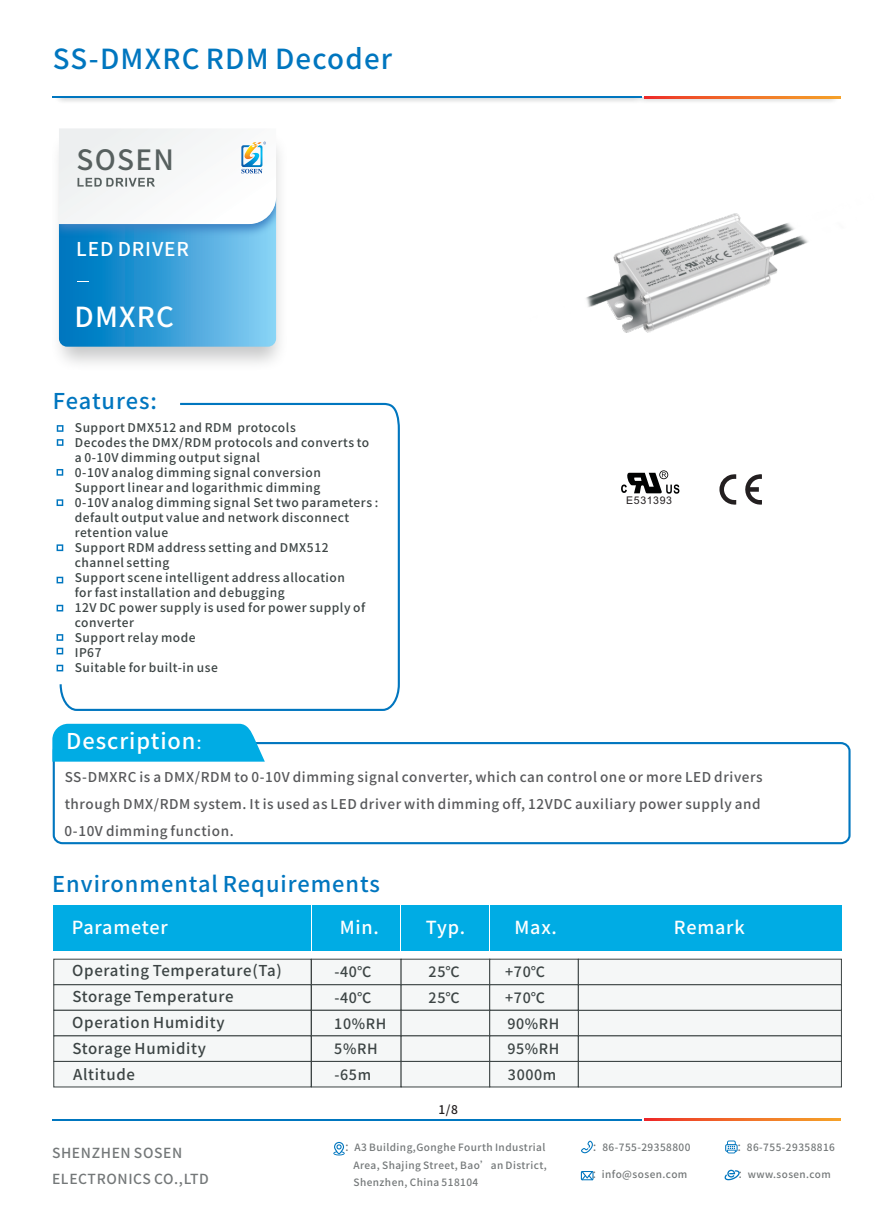
<style>
.page{position:relative;width:893px;height:1212px;background:#fff}
.page>*{position:absolute;margin:0;border:0;box-sizing:border-box;transform-origin:0 0}
.t1{font:500 27.9px "Source Han Sans CN";letter-spacing:.045em;color:#57605f}
.t2{font:500 27.6px "Source Han Sans CN";letter-spacing:.045em;color:#0076bf}
.t3{font:500 27.6px "Source Han Sans CN";letter-spacing:.045em;color:#fff}
.t4{font:500 21.75px "Source Han Sans CN";letter-spacing:.045em;color:#0076bf}
.t5{font:500 21.75px "Source Han Sans CN";letter-spacing:.045em;color:#fff}
.t6{font:500 19.05px "Source Han Sans CN";letter-spacing:.045em;color:#fff}
.t7{font:500 18px "Source Han Sans CN";letter-spacing:.045em;color:#fff}
.t8{font:500 15px/26px "Source Han Sans CN";letter-spacing:.045em;color:#3c4444}
.t9{font:500 14.25px/25.5px "Source Han Sans CN";letter-spacing:.045em;color:#3c4444}
.t10{font:500 13.8px/26.2px "Source Han Sans CN";letter-spacing:.045em;color:#747879}
.t11{font:500 13.5px/27.3px "Source Han Sans CN";letter-spacing:.045em;color:#57585a}
.t12{font:500 12px/15px "Source Han Sans CN";letter-spacing:.045em;color:#3c4444}
.t13{font:500 12px "Source Han Sans CN";color:#231f20}
.t14{font:10.5px "Arial";letter-spacing:.055em;color:#231f20}
.t15{font:500 10.05px/17.5px "Source Han Sans CN";letter-spacing:.045em;color:#747879}
.t16{font:500 9.9px "Source Han Sans CN";letter-spacing:.045em;color:#747879}
.s1{font-size:14.85px}
</style>
<div class="page">
<img style="left:58px;top:147px;width:222px;height:217px">
<img style="left:58px;top:98px;width:782px;height:4px">
<hr style="left:53px;top:97px;width:589px;height:1px;background:#0076bf">
<svg style="left:644px;top:97px;width:196px;height:1px"></svg>
<svg style="left:59px;top:128px;width:217px;height:219px"></svg>
<svg style="left:333px;top:1142px;width:12px;height:13px"></svg>
<svg style="left:581px;top:1140px;width:12px;height:13px"></svg>
<svg style="left:725px;top:1140px;width:13px;height:13px"></svg>
<svg style="left:724px;top:1170px;width:16px;height:10px"></svg>
<svg style="left:581px;top:1171px;width:12px;height:9px"></svg>
<hr style="left:53px;top:1119px;width:589px;height:1px;background:#0076bf">
<svg style="left:644px;top:1119px;width:196px;height:1px"></svg>
<svg style="left:57px;top:425px;width:2px;height:7px"></svg>
<svg style="left:57px;top:439px;width:2px;height:7px"></svg>
<svg style="left:59px;top:402px;width:341px;height:309px"></svg>
<svg style="left:57px;top:544px;width:6px;height:7px"></svg>
<svg style="left:57px;top:577px;width:6px;height:6px"></svg>
<svg style="left:57px;top:605px;width:6px;height:6px"></svg>
<svg style="left:57px;top:634px;width:6px;height:7px"></svg>
<svg style="left:57px;top:648px;width:6px;height:6px"></svg>
<svg style="left:57px;top:665px;width:6px;height:6px"></svg>
<div style="left:53px;top:742px;width:798px;height:102px;border:2px solid #0076bf;border-radius:8px"></div>
<svg style="left:52px;top:724px;width:213px;height:38px;background:#0eb0e5"></svg>
<div style="left:54px;top:905px;width:257px;height:46px;background:#00ace4"></div>
<div style="left:313px;top:905px;width:87px;height:46px;background:#00ace4"></div>
<div style="left:401px;top:905px;width:87px;height:46px;background:#00ace4"></div>
<div style="left:490px;top:905px;width:87px;height:46px;background:#00ace4"></div>
<div style="left:578px;top:905px;width:263px;height:46px;background:#00ace4"></div>
<svg style="left:53px;top:958px;width:789px;height:130px"></svg>
<img style="left:586px;top:213px;width:222px;height:120px">
<svg style="left:719px;top:474px;width:43px;height:31px"></svg>
<svg style="left:621px;top:470px;width:58px;height:24px"></svg>
<h2 class="t2" style="left:53px;top:45px;width:341px">SS-DMXRC RDM Decoder</h2>
<h1 class="t1" style="left:77px;top:146px;width:99px">SOSEN</h1>
<h3 class="t6" style="left:76px;top:239px;width:114px">LED DRIVER</h3>
<h2 class="t3" style="left:74px;top:303px;width:101px">DMXRC</h2>
<h3 class="t4" style="left:53px;top:390px;width:106px">Features:</h3>
<p class="t12" style="left:75px;top:420px;width:305px">Support DMX512 and RDM protocols<br>Decodes the DMX/RDM protocols and converts to a 0-10V dimming output signal<br>0-10V analog dimming signal conversion<br>Support linear and logarithmic dimming<br>0-10V analog dimming signal Set two parameters : default output value and network disconnect retention value<br>Support RDM address setting and DMX512 channel setting<br>Support scene intelligent address allocation<br>for fast installation and debugging<br>12V DC power supply is used for power supply of converter<br>Support relay mode<br>IP67<br>Suitable for built-in use</p>
<p class="t14" style="left:626px;top:497px;width:47px">E531393</p>
<h3 class="t5" style="left:66px;top:730px;width:146px">Description<span class="s1">：</span></h3>
<p class="t11" style="left:65px;top:763px;width:699px">SS-DMXRC is a DMX/RDM to 0-10V dimming signal converter, which can control one or more LED drivers through DMX/RDM system. It is used as LED driver with dimming off, 12VDC auxiliary power supply and<br>0-10V dimming function.</p>
<h3 class="t4" style="left:52px;top:873px;width:329px">Environmental Requirements</h3>
<h3 class="t7" style="left:72px;top:918px;width:98px">Parameter</h3>
<h3 class="t7" style="left:340px;top:918px;width:41px">Min.</h3>
<h3 class="t7" style="left:426px;top:918px;width:41px">Typ.</h3>
<h3 class="t7" style="left:514px;top:918px;width:44px">Max.</h3>
<h3 class="t7" style="left:674px;top:918px;width:72px">Remark</h3>
<p class="t8" style="left:72px;top:957px;width:211px">Operating Temperature(Ta)<br>Storage Temperature<br>Operation Humidity<br>Storage Humidity<br>Altitude</p>
<p class="t13" style="left:439px;top:1103px;width:21px">1/8</p>
<p class="t9" style="left:334px;top:959px;width:54px">-40℃ -40℃<br>10%RH<br>5%RH -65m</p>
<p class="t9" style="left:505px;top:959px;width:56px">+70℃ +70℃<br>90%RH<br>95%RH<br>3000m</p>
<p class="t9" style="left:429px;top:959px;width:33px">25℃<br>25℃</p>
<p class="t10" style="left:52px;top:1140px;width:158px">SHENZHEN SOSEN<br>ELECTRONICS CO.,LTD</p>
<p class="t15" style="left:353px;top:1138px;width:195px;text-indent:-9px">：A3 Building,Gonghe Fourth Industrial<br>Area, Shajing Street, Bao’an District,<br>Shenzhen, China 518104</p>
<p class="t15" style="left:592px;top:1138px;width:100px">：86-755-29358800</p>
<p class="t15" style="left:737px;top:1138px;width:100px">：86-755-29358816</p>
<p class="t15" style="left:592px;top:1165px;width:97px">：info@sosen.com</p>
<p class="t16" style="left:738px;top:1169px;width:94px">：www.sosen.com</p>
</div>
